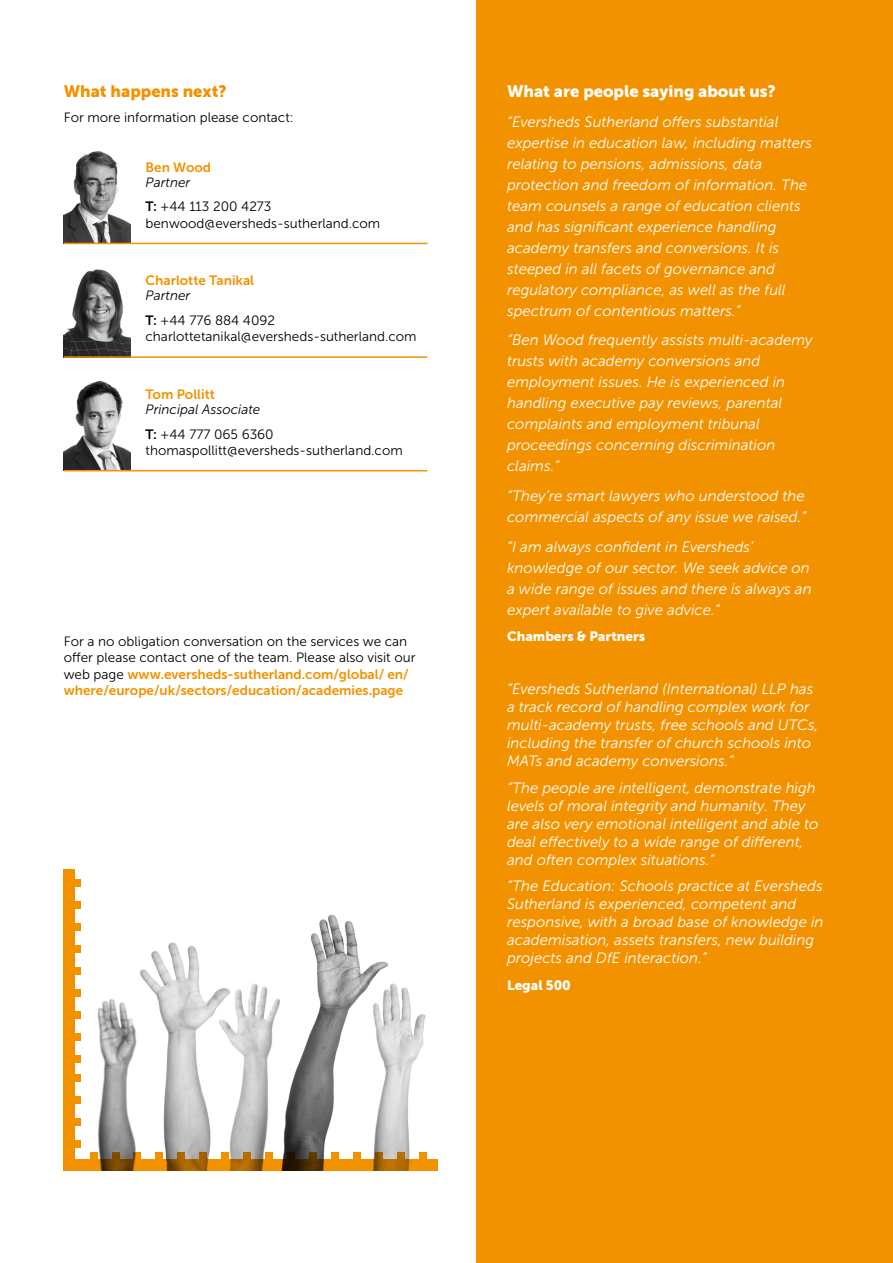
<style>
.page{position:relative;width:893px;height:1263px;background:#fff}
.page>*{position:absolute;margin:0;border:0;box-sizing:border-box;transform-origin:0 0}
.t1{font:16.5px "Museo Sans 900";color:#fff}
.t2{font:16.5px "Museo Sans 900";color:#f39200}
.t3{font:italic 15px/21px "Museo Sans 300";color:#fff}
.t4{font:13.5px/24.8px "Museo Sans 300";color:#000}
.t5{font:13.5px/16.5px "Museo Sans 700";color:#f39200}
.t6{font:italic 13.5px/24.8px "Museo Sans 300";color:#000}
.t7{font:13.5px "Museo Sans 900";color:#fff}
.s1{font-style:italic}
.s2{font-family:"Museo Sans 700"}
.s3{font-family:"Museo Sans 700";font-style:normal}
.s4{font-style:normal}
.s5{font-family:"Museo Sans 300";color:#000}
</style>
<div class="page">
<img style="left:75px;top:914px;width:352px;height:257px">
<div style="left:64px;top:869px;width:11px;height:301px;background:#f39200"></div>
<svg style="left:75px;top:1159px;width:363px;height:11px;background:#b86e00"></svg>
<div style="left:71px;top:879px;width:10px;height:8px;background:#f39200"></div>
<div style="left:71px;top:901px;width:10px;height:8px;background:#f39200"></div>
<div style="left:71px;top:923px;width:10px;height:7px;background:#f39200"></div>
<div style="left:71px;top:945px;width:10px;height:7px;background:#f39200"></div>
<div style="left:71px;top:967px;width:10px;height:7px;background:#f39200"></div>
<div style="left:71px;top:989px;width:10px;height:7px;background:#f39200"></div>
<div style="left:71px;top:1011px;width:10px;height:7px;background:#f39200"></div>
<div style="left:71px;top:1033px;width:10px;height:7px;background:#f39200"></div>
<div style="left:71px;top:1055px;width:10px;height:7px;background:#f39200"></div>
<div style="left:265px;top:1152px;width:8px;height:9px;background:#f39200"></div>
<div style="left:244px;top:1152px;width:7px;height:9px;background:#b66d00"></div>
<div style="left:222px;top:1152px;width:7px;height:9px;background:#f39200"></div>
<div style="left:200px;top:1152px;width:7px;height:9px;background:#a16000"></div>
<div style="left:178px;top:1152px;width:7px;height:9px;background:#ad6800"></div>
<div style="left:156px;top:1152px;width:7px;height:9px;background:#f39200"></div>
<svg style="left:134px;top:1152px;width:7px;height:9px"></svg>
<div style="left:112px;top:1152px;width:7px;height:9px;background:#7d4b00"></div>
<div style="left:90px;top:1152px;width:7px;height:9px;background:#f39200"></div>
<div style="left:419px;top:1152px;width:7px;height:9px;background:#f39200"></div>
<div style="left:397px;top:1152px;width:7px;height:9px;background:#b86f00"></div>
<svg style="left:375px;top:1152px;width:7px;height:9px"></svg>
<div style="left:353px;top:1152px;width:7px;height:9px;background:#f39200"></div>
<div style="left:331px;top:1152px;width:7px;height:9px;background:#f39200"></div>
<div style="left:309px;top:1152px;width:8px;height:9px;background:#613a00"></div>
<div style="left:287px;top:1152px;width:8px;height:9px;background:#1d1100"></div>
<div style="left:71px;top:1074px;width:10px;height:7px;background:#f39200"></div>
<div style="left:71px;top:1096px;width:10px;height:7px;background:#f39200"></div>
<div style="left:71px;top:1118px;width:10px;height:7px;background:#f39200"></div>
<div style="left:71px;top:1140px;width:10px;height:7px;background:#f39200"></div>
<div style="left:476px;top:0;width:417px;height:1263px;background:#f39200"></div>
<img style="left:64px;top:269px;width:67px;height:87px">
<hr style="left:64px;top:356px;width:363px;height:2px;background:#f39200">
<img style="left:64px;top:151px;width:67px;height:92px">
<hr style="left:64px;top:243px;width:363px;height:1px;background:#f39200">
<img style="left:64px;top:381px;width:67px;height:89px">
<hr style="left:64px;top:470px;width:363px;height:1px;background:#f39200">
<p class="t2" style="left:64px;top:82px;width:165px">What happens next?</p>
<p class="t4" style="left:64px;top:106px;width:232px">For more information please contact:</p>
<p class="t5" style="left:146px;top:159px;width:67px">Ben Wood</p>
<p class="t4" style="left:146px;top:170px;width:127px"><span class="s1">Partner<br></span><span class="s2">T:</span> +44 113 200 4273</p>
<p class="t4" style="left:146px;top:211px;width:236px">benwood@eversheds-sutherland.com</p>
<p class="t5" style="left:146px;top:272px;width:110px">Charlotte Tanikal</p>
<p class="t4" style="left:146px;top:283px;width:131px"><span class="s1">Partner<br></span><span class="s2">T:</span> +44 776 884 4092</p>
<p class="t4" style="left:146px;top:324px;width:272px">charlottetanikal@eversheds-sutherland.com</p>
<p class="t5" style="left:146px;top:386px;width:71px">Tom Pollitt</p>
<p class="t6" style="left:146px;top:397px;width:130px">Principal Associate<br><span class="s3">T:</span> <span class="s4">+44 777 065 6360</span></p>
<p class="t4" style="left:146px;top:438px;width:259px">thomaspollitt@eversheds-sutherland.com</p>
<p class="t4" style="left:64px;top:633px;width:353px;line-height:16.5px">For a no obligation conversation on the services we can offer please contact one of the team. Please also visit our</p>
<p class="t5" style="left:64px;top:666px;width:346px"><span class="s5">web page</span> www.eversheds-sutherland.com/global/ en/ where/europe/uk/sectors/education/academies.page</p>
<p class="t1" style="left:507px;top:82px;width:270px">What are people saying about us?</p>
<p class="t3" style="left:507px;top:111px;width:306px">“Eversheds Sutherland offers substantial expertise in education law, including matters relating to pensions, admissions, data protection and freedom of information. The team counsels a range of education clients and has significant experience handling academy transfers and conversions. It is steeped in all facets of governance and regulatory compliance, as well as the full spectrum of contentious matters.”</p>
<p class="t3" style="left:507px;top:330px;width:307px">“Ben Wood frequently assists multi-academy trusts with academy conversions and employment issues. He is experienced in handling executive pay reviews, parental complaints and employment tribunal proceedings concerning discrimination claims.”</p>
<p class="t3" style="left:507px;top:485px;width:301px">“They’re smart lawyers who understood the commercial aspects of any issue we raised.”</p>
<p class="t3" style="left:507px;top:536px;width:306px">“I am always confident in Eversheds’ knowledge of our sector. We seek advice on a wide range of issues and there is always an expert available to give advice.”</p>
<p class="t7" style="left:507px;top:629px;width:140px">Chambers &amp; Partners</p>
<p class="t3" style="left:507px;top:680px;width:313px;line-height:18px">“Eversheds Sutherland (International) LLP has a track record of handling complex work for multi-academy trusts, free schools and UTCs, including the transfer of church schools into MATs and academy conversions.”</p>
<p class="t3" style="left:507px;top:778px;width:313px;line-height:18px">“The people are intelligent, demonstrate high levels of moral integrity and humanity. They are also very emotional intelligent and able to deal effectively to a wide range of different, and often complex situations.”</p>
<p class="t3" style="left:507px;top:877px;width:318px;line-height:18px">“The Education: Schools practice at Eversheds Sutherland is experienced, competent and responsive, with a broad base of knowledge in academisation, assets transfers, new building projects and DfE interaction.”</p>
<p class="t7" style="left:507px;top:977px;width:65px">Legal 500</p>
</div>
